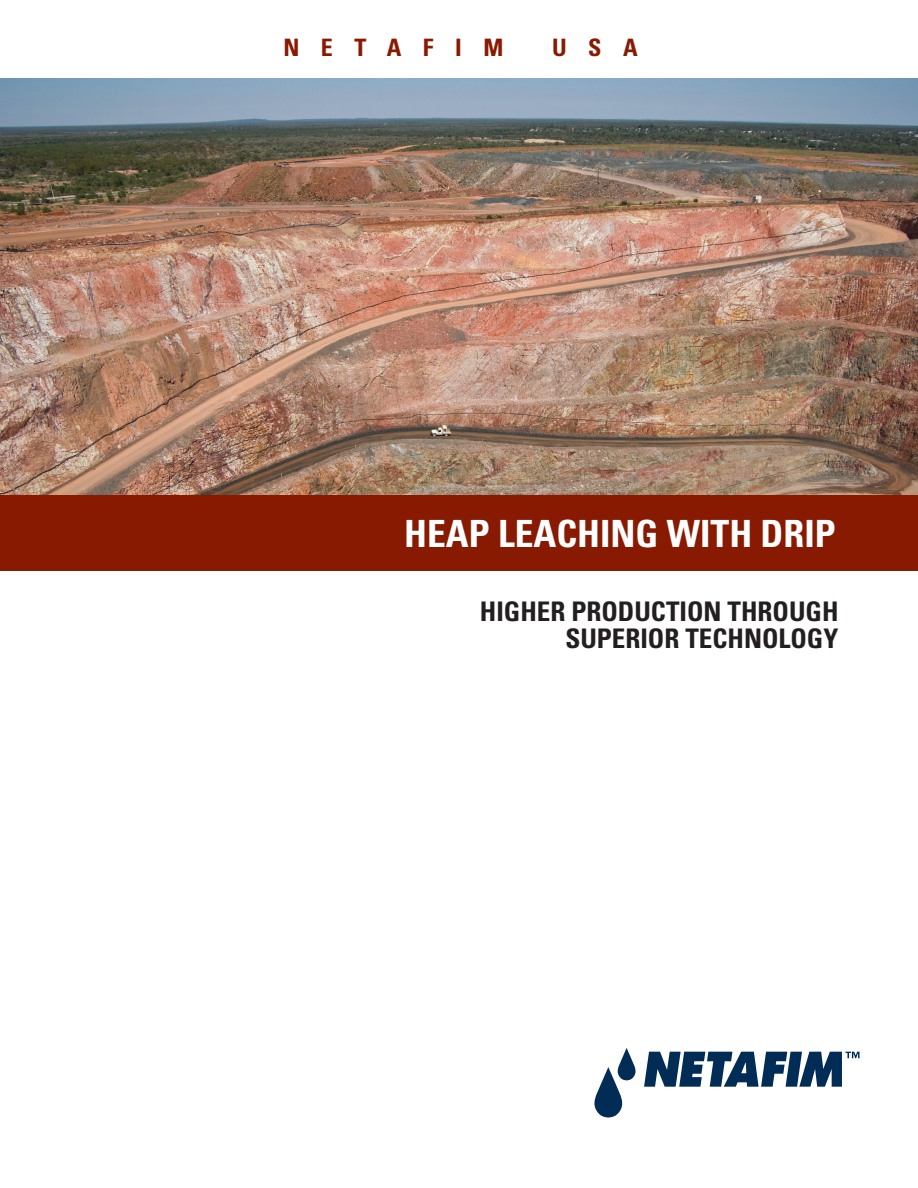
<style>
.page{position:relative;width:918px;height:1188px;background:#fff}
.page>*{position:absolute;margin:0;border:0;box-sizing:border-box;transform-origin:0 0}
.t1{font:700 condensed 37.5px "Univers LT Std";color:#fff}
.t2{font:700 condensed 27px "Univers LT Std";color:#231f20}
.t3{font:700 condensed 24px "Univers LT Std";letter-spacing:.9em;color:#891a02}
</style>
<div class="page">
<img style="left:1px;top:78px;width:916px;height:417px">
<div style="left:0;top:495px;width:918px;height:75px;background:#891a02"></div>
<svg style="left:644px;top:1052px;width:216px;height:35px"></svg>
<svg style="left:594px;top:1048px;width:42px;height:70px"></svg>
<p class="t3" style="left:283px;top:33px;width:222px">NETAFIM</p>
<p class="t3" style="left:552px;top:33px;width:87px">USA</p>
<p class="t1" style="left:404px;top:511px;width:433px">HEAP LEACHING WITH DRIP</p>
<p class="t2" style="left:480px;top:595px;width:360px">HIGHER PRODUCTION THROUGH</p>
<p class="t2" style="left:565px;top:622px;width:275px">SUPERIOR TECHNOLOGY</p>
</div>
